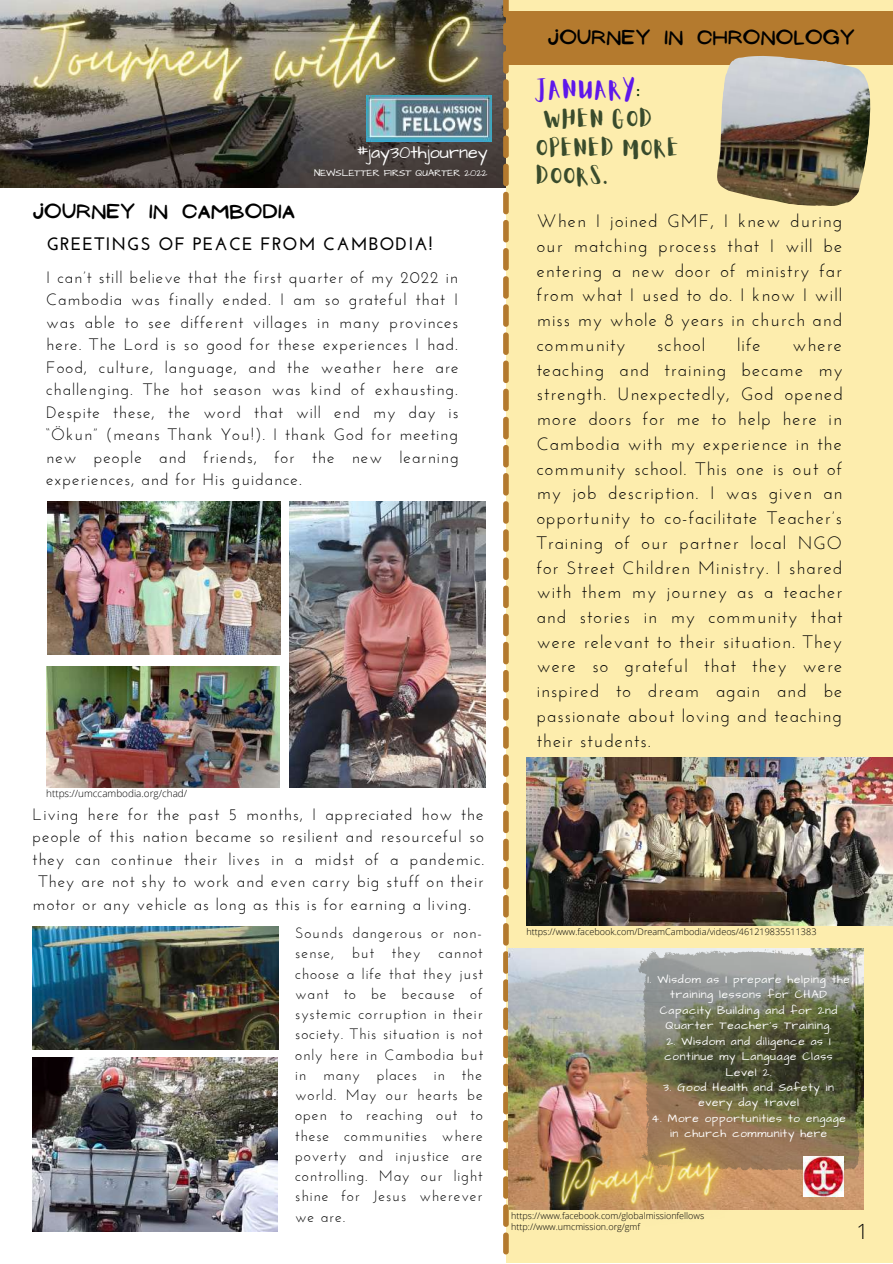
<style>
.page{position:relative;width:893px;height:1264px;background:#fff}
.page>*{position:absolute;margin:0;border:0;box-sizing:border-box;transform-origin:0 0}
.t1{font:22.05px "Aloja Extended";letter-spacing:.06em;color:#5e17eb}
.t2{font:300 21px "Open Sans";color:#000}
.t3{font:20.55px/28px "Aloja Extended";letter-spacing:.06em;color:#394b2c}
.t4{font:18px/24.8px "Josefin Sans";letter-spacing:.06em;color:#000;text-align:justify}
.t5{font:18px "NF Ananias Bold";letter-spacing:.06em;color:#000}
.t6{font:700 18px "Josefin Sans";letter-spacing:.06em;color:#000}
.t7{font:18px "Architects Daughter";color:#fff}
.t8{font:16.5px/22.5px "Josefin Sans";letter-spacing:.06em;color:#000;text-align:justify}
.t9{font:15px/20.2px "Josefin Sans";letter-spacing:.06em;color:#000;text-align:justify}
.t10{font:11.55px/15.5px "Architects Daughter";letter-spacing:.06em;color:#fff;text-align:center}
.t11{font:300 9.9px "Open Sans";color:#000}
.t12{font:9.9px "Architects Daughter";color:#fff}
.t13{font:300 9px/11.2px "Open Sans";color:#000}
.s1{color:#033002}
</style>
<div class="page">
<img style="left:0;top:0;width:503px;height:188px">
<div style="left:506px;top:0;width:386px;height:1262px;background:#fdedad"></div>
<div style="left:506px;top:11px;width:386px;height:54px;background:#b47a2e"></div>
<svg style="left:503px;top:0;width:5px;height:1038px"></svg>
<img style="left:717px;top:56px;width:153px;height:150px">
<img style="left:527px;top:757px;width:365px;height:168px">
<img style="left:508px;top:948px;width:355px;height:261px">
<img style="left:366px;top:96px;width:125px;height:46px">
<img style="left:33px;top:1057px;width:245px;height:174px">
<img style="left:33px;top:926px;width:245px;height:123px">
<img style="left:48px;top:501px;width:232px;height:153px">
<img style="left:46px;top:666px;width:233px;height:121px">
<img style="left:290px;top:501px;width:195px;height:287px">
<svg style="left:638px;top:949px;width:221px;height:221px;background:#7f826f"></svg>
<img style="left:812px;top:1156px;width:31px;height:40px">
<img style="left:503px;top:1038px;width:309px;height:217px">
<p class="t7" style="left:356px;top:140px;width:133px">#jay30thjourney</p>
<p class="t12" style="left:314px;top:166px;width:175px">NEWSLETTER FIRST QUARTER 2022</p>
<p class="t5" style="left:33px;top:201px;width:263px">JOURNEY in CAMBODIA</p>
<p class="t6" style="left:47px;top:236px;width:387px">GREETINGS OF PEACE FROM CAMBODIA!</p>
<p class="t8" style="left:46px;top:267px;width:414px">I can’t still believe that the first quarter of my 2022 in Cambodia was finally ended. I am so grateful that I was able to see different villages in many provinces here. The Lord is so good for these experiences I had.<br>Food, culture, language, and the weather here are challenging. The hot season was kind of exhausting.<br>Despite these, the word that will end my day is “Ökun” (means Thank You!). I thank God for meeting new people and friends, for the new learning experiences, and for His guidance.</p>
<p class="t11" style="left:46px;top:786px;width:142px">https://umccambodia.org/chad/</p>
<p class="t8" style="left:33px;top:804px;width:452px">Living here for the past 5 months, I appreciated how the</p>
<p class="t8" style="left:33px;top:827px;width:453px">people of this nation became so resilient and resourceful so</p>
<p class="t8" style="left:33px;top:849px;width:453px">they can continue their lives in a midst of a pandemic.</p>
<p class="t8" style="left:39px;top:872px;width:446px">They are not shy to work and even carry big stuff on their</p>
<p class="t8" style="left:33px;top:894px;width:439px">motor or any vehicle as long as this is for earning a living.</p>
<p class="t9" style="left:295px;top:924px;width:189px">Sounds dangerous or non&shy;sense, but they cannot choose a life that they just want to be because of systemic corruption in their society. This situation is not only here in Cambodia but in many places in the world. May our hearts be open to reaching out to these communities where poverty and injustice are controlling. May our light shine for Jesus wherever we are.</p>
<p class="t5" style="left:548px;top:27px;width:307px">JOURNEY IN CHRONOLOGY</p>
<h1 class="t1" style="left:536px;top:80px;width:106px">JANUARY<span class="s1">:</span></h1>
<p class="t3" style="left:536px;top:107px;width:144px;text-indent:7px">WHEN GOD<br>OPENED MORE<br>DOORS.</p>
<p class="t4" style="left:536px;top:210px;width:307px">When I joined GMF, I knew during our matching process that I will be entering a new door of ministry far from what I used to do. I know I will miss my whole 8 years in church and community</p>
<p class="t4" style="left:536px;top:334px;width:307px;text-indent:256px">where teaching and training became my strength. Unexpectedly, God opened more doors for me to help here in Cambodia with my experience in the community school. This one is out of my job description. I was given an opportunity to co-facilitate Teacher’s Training of our partner local NGO for Street Children Ministry. I shared with them my journey as a teacher and stories in my community that were relevant to their situation. They were so grateful that they were inspired to dream again and be passionate about loving and teaching their students.</p>
<p class="t4" style="left:657px;top:334px;width:50px">school</p>
<p class="t4" style="left:737px;top:334px;width:25px">life</p>
<p class="t13" style="left:526px;top:926px;width:291px">https://www.facebook.com/DreamCambodia/videos/461219835511383</p>
<p class="t10" style="left:647px;top:971px;width:204px">1. Wisdom as I prepare helping the training lessons for CHAD<br>Capacity Building and for 2nd<br>Quarter Teacher's Training.</p>
<p class="t10" style="left:664px;top:1033px;width:170px">2. Wisdom and diligence as I continue my Language Class<br>Level 2.</p>
<p class="t10" style="left:663px;top:1079px;width:172px">3. Good Health and Safety in every day travel</p>
<p class="t10" style="left:651px;top:1110px;width:196px">4. More opportunities to engage in church community here</p>
<p class="t13" style="left:511px;top:1209px;width:194px">https://www.facebook.com/globalmissionfellows http://www.umcmission.org/gmf</p>
<p class="t2" style="left:856px;top:1216px;width:13px">1</p>
</div>
